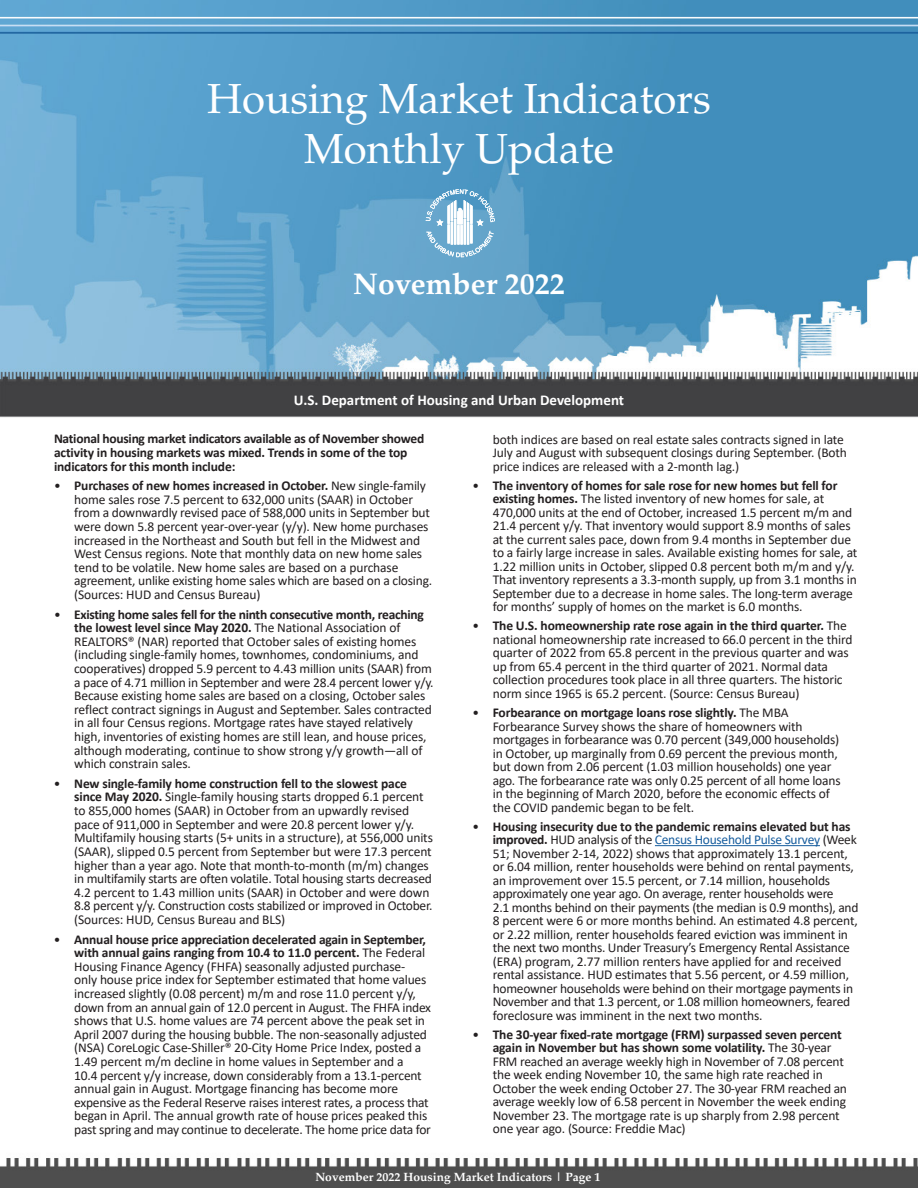
<style>
.page{position:relative;width:918px;height:1188px;background:#fff}
.page>*{position:absolute;margin:0;border:0;box-sizing:border-box;transform-origin:0 0}
.t1{font:42px/50.4px "Palatino";color:#fff;text-align:center}
.t2{font:700 30px "Palatino";color:#fff}
.t3{font:700 15px "Calibri";color:#fff}
.t4{font:13.5px/13.5px "Calibri";letter-spacing:-.01em;color:#231f20}
.t5{font:700 13.5px/13.6px "Calibri";letter-spacing:-.02em;color:#231f20}
.t6{font:700 12px "Palatino";color:#fff}
.s1{font-weight:700}
.s2{color:#175d9e}
</style>
<div class="page">
<img style="left:0;top:0;width:918px;height:1188px">
<img style="left:425px;top:187px;width:70px;height:72px">
<hr style="left:655px;top:845px;width:165px;height:1px;background:#175d9e">
<h1 class="t1" style="left:207px;top:74px;width:505px">Housing Market Indicators<br>Monthly Update</h1>
<h1 class="t2" style="left:353px;top:266px;width:213px">November 2022</h1>
<p class="t3" style="left:294px;top:389px;width:332px">U.S. Department of Housing and Urban Development</p>
<p class="t5" style="left:54px;top:432px;width:372px">National housing market indicators available as of November showed activity in housing markets was mixed. Trends in some of the top indicators for this month include:</p>
<p class="t4" style="left:74px;top:478px;width:360px;text-indent:-20px">• <span class="s1">Purchases of new homes increased in October.</span> New single-family home sales rose 7.5 percent to 632,000 units (SAAR) in October from a downwardly revised pace of 588,000 units in September but were down 5.8 percent year-over-year (y/y). New home purchases increased in the Northeast and South but fell in the Midwest and West Census regions. Note that monthly data on new home sales tend to be volatile. New home sales are based on a purchase agreement, unlike existing home sales which are based on a closing. (Sources: HUD and Census Bureau)</p>
<p class="t4" style="left:74px;top:607px;width:361px;text-indent:-20px">• <span class="s1">Existing home sales fell for the ninth consecutive month, reaching the lowest level since May 2020.</span> The National Association of REALTORS® (NAR) reported that October sales of existing homes (including single-family homes, townhomes, condominiums, and cooperatives) dropped 5.9 percent to 4.43 million units (SAAR) from a pace of 4.71 million in September and were 28.4 percent lower y/y.<br>Because existing home sales are based on a closing, October sales reflect contract signings in August and September. Sales contracted in all four Census regions. Mortgage rates have stayed relatively high, inventories of existing homes are still lean, and house prices, although moderating, continue to show strong y/y growth—all of which constrain sales.</p>
<p class="t4" style="left:74px;top:776px;width:360px;text-indent:-20px">• <span class="s1">New single-family home construction fell to the slowest pace since May 2020.</span> Single-family housing starts dropped 6.1 percent to 855,000 homes (SAAR) in October from an upwardly revised pace of 911,000 in September and were 20.8 percent lower y/y.<br>Multifamily housing starts (5+ units in a structure), at 556,000 units (SAAR), slipped 0.5 percent from September but were 17.3 percent higher than a year ago. Note that month-to-month (m/m) changes in multifamily starts are often volatile. Total housing starts decreased 4.2 percent to 1.43 million units (SAAR) in October and were down 8.8 percent y/y. Construction costs stabilized or improved in October. (Sources: HUD, Census Bureau and BLS)</p>
<p class="t4" style="left:74px;top:932px;width:358px;text-indent:-20px">• <span class="s1">Annual house price appreciation decelerated again in September, with annual gains ranging from 10.4 to 11.0 percent.</span> The Federal Housing Finance Agency (FHFA) seasonally adjusted purchase&shy;only house price index for September estimated that home values increased slightly (0.08 percent) m/m and rose 11.0 percent y/y, down from an annual gain of 12.0 percent in August. The FHFA index shows that U.S. home values are 74 percent above the peak set in April 2007 during the housing bubble. The non-seasonally adjusted (NSA) CoreLogic Case-Shiller® 20-City Home Price Index, posted a 1.49 percent m/m decline in home values in September and a<br>10.4 percent y/y increase, down considerably from a 13.1-percent annual gain in August. Mortgage financing has become more expensive as the Federal Reserve raises interest rates, a process that began in April. The annual growth rate of house prices peaked this past spring and may continue to decelerate. The home price data for</p>
<p class="t4" style="left:493px;top:432px;width:356px">both indices are based on real estate sales contracts signed in late<br>July and August with subsequent closings during September. (Both price indices are released with a 2-month lag.)</p>
<p class="t4" style="left:493px;top:478px;width:366px;text-indent:-20px">• <span class="s1">The inventory of homes for sale rose for new homes but fell for existing homes.</span> The listed inventory of new homes for sale, at 470,000 units at the end of October, increased 1.5 percent m/m and 21.4 percent y/y. That inventory would support 8.9 months of sales at the current sales pace, down from 9.4 months in September due to a fairly large increase in sales. Available existing homes for sale, at 1.22 million units in October, slipped 0.8 percent both m/m and y/y.<br>That inventory represents a 3.3-month supply, up from 3.1 months in September due to a decrease in home sales. The long-term average for months’ supply of homes on the market is 6.0 months.</p>
<p class="t4" style="left:493px;top:619px;width:361px;text-indent:-20px">• <span class="s1">The U.S. homeownership rate rose again in the third quarter.</span> The national homeownership rate increased to 66.0 percent in the third quarter of 2022 from 65.8 percent in the previous quarter and was up from 65.4 percent in the third quarter of 2021. Normal data collection procedures took place in all three quarters. The historic norm since 1965 is 65.2 percent. (Source: Census Bureau)</p>
<p class="t4" style="left:493px;top:705px;width:349px;text-indent:-20px">• <span class="s1">Forbearance on mortgage loans rose slightly.</span> The MBA Forbearance Survey shows the share of homeowners with mortgages in forbearance was 0.70 percent (349,000 households) in October, up marginally from 0.69 percent the previous month, but down from 2.06 percent (1.03 million households) one year ago. The forbearance rate was only 0.25 percent of all home loans in the beginning of March 2020, before the economic effects of the COVID pandemic began to be felt.</p>
<p class="t4" style="left:493px;top:819px;width:367px;text-indent:-20px">• <span class="s1">Housing insecurity due to the pandemic remains elevated but has improved.</span> HUD analysis of the <span class="s2">Census Household Pulse Survey</span> (Week 51; November 2-14, 2022) shows that approximately 13.1 percent, or 6.04 million, renter households were behind on rental payments, an improvement over 15.5 percent, or 7.14 million, households approximately one year ago. On average, renter households were<br>2.1 months behind on their payments (the median is 0.9 months), and 8 percent were 6 or more months behind. An estimated 4.8 percent, or 2.22 million, renter households feared eviction was imminent in the next two months. Under Treasury’s Emergency Rental Assistance (ERA) program, 2.77 million renters have applied for and received rental assistance. HUD estimates that 5.56 percent, or 4.59 million, homeowner households were behind on their mortgage payments in November and that 1.3 percent, or 1.08 million homeowners, feared foreclosure was imminent in the next two months.</p>
<p class="t4" style="left:493px;top:1027px;width:356px;text-indent:-20px">• <span class="s1">The 30-year fixed-rate mortgage (FRM) surpassed seven percent again in November but has shown some volatility.</span> The 30-year FRM reached an average weekly high in November of 7.08 percent the week ending November 10, the same high rate reached in October the week ending October 27. The 30-year FRM reached an average weekly low of 6.58 percent in November the week ending November 23. The mortgage rate is up sharply from 2.98 percent one year ago. (Source: Freddie Mac)</p>
<p class="t6" style="left:315px;top:1170px;width:287px">November 2022 Housing Market Indicators | Page 1</p>
</div>
